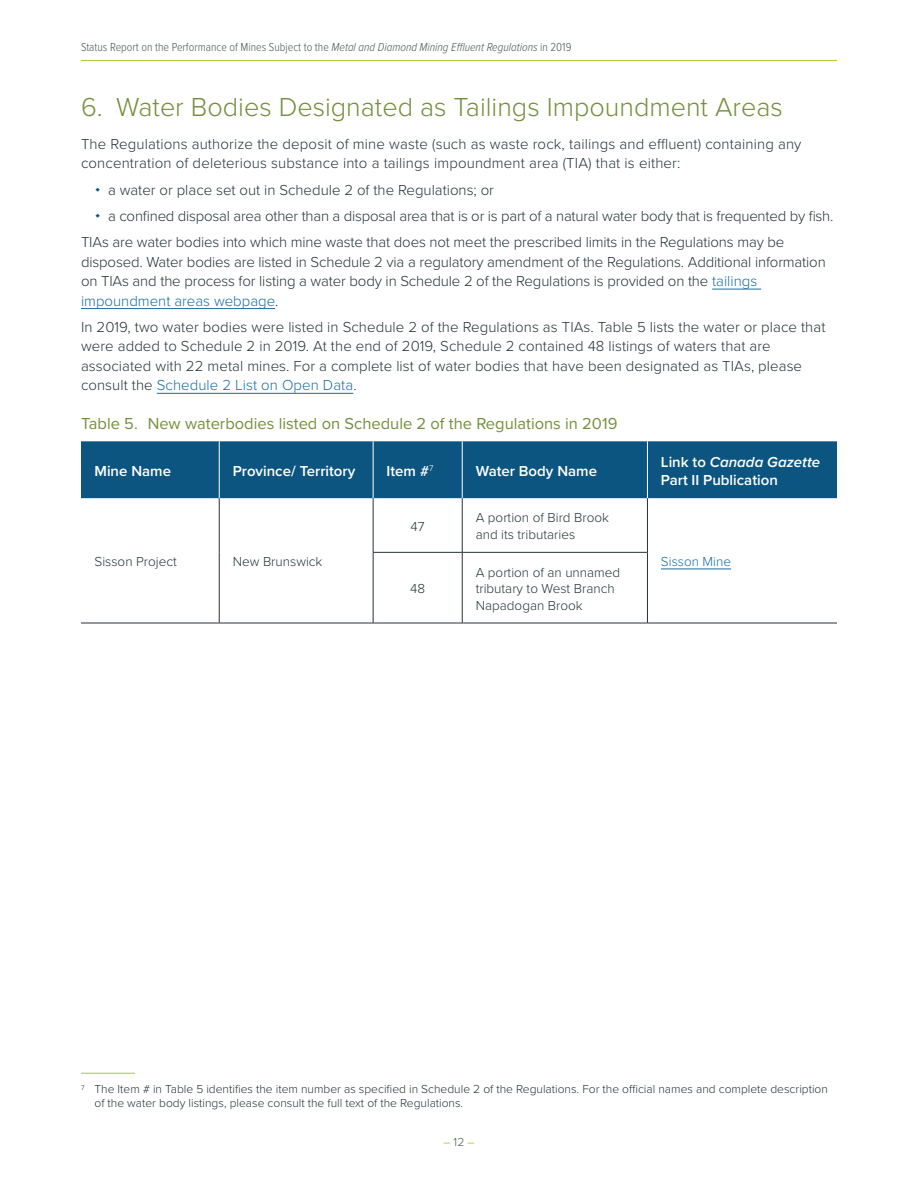
<style>
.page{position:relative;width:918px;height:1188px;background:#fff}
.page>*{position:absolute;margin:0;border:0;box-sizing:border-box;transform-origin:0 0}
.t1{font:300 27px "Proxima Nova";color:#748f3b}
.t2{font:16.5px "Proxima Nova";color:#748f3b}
.Body{font:300 15px/19.5px "Proxima Nova";letter-spacing:.005em;color:#263337}
.Body-2{font:300 15px "Proxima Nova";letter-spacing:-.015em;color:#263337}
.Table-Title{font:600 15px/18px "Proxima Nova";color:#fff}
.Table-Body{font:300 13.5px/16.5px "Proxima Nova";color:#263337}
.Table-Body-2{font:300 13.5px "Proxima Nova";color:#1a6da0}
.Table-Body__Centered{font:300 13.5px "Proxima Nova";color:#263337}
.Footnote{font:300 12px/13.5px "Proxima Nova";color:#263337}
.t3{font:300 12px "Proxima Nova Cond";color:#4e5758}
.t4{font:12px "Proxima Nova";color:#a3cb39}
.s1{font-style:italic}
.s2{color:#1a6da0}
.s3{font-weight:300;color:#4e5758}
</style>
<div class="page">
<hr style="left:81px;top:60px;width:756px;height:1px;background:#a3cb39">
<hr style="left:712px;top:289px;width:49px;height:1px;background:#1a6da0">
<hr style="left:81px;top:308px;width:194px;height:1px;background:#1a6da0">
<hr style="left:157px;top:393px;width:196px;height:1px;background:#1a6da0">
<div style="left:81px;top:441px;width:756px;height:57px;background:#0c5581"></div>
<hr style="left:219px;top:441px;width:1px;height:57px;background:#fff">
<hr style="left:373px;top:441px;width:1px;height:57px;background:#fff">
<hr style="left:462px;top:441px;width:1px;height:57px;background:#fff">
<hr style="left:647px;top:441px;width:1px;height:57px;background:#fff">
<hr style="left:219px;top:498px;width:1px;height:54px;background:#263337">
<hr style="left:219px;top:552px;width:1px;height:71px;background:#263337">
<hr style="left:81px;top:623px;width:138px;height:1px;background:#263337">
<hr style="left:219px;top:623px;width:154px;height:1px;background:#263337">
<hr style="left:373px;top:498px;width:1px;height:54px;background:#263337">
<hr style="left:462px;top:498px;width:1px;height:54px;background:#263337">
<hr style="left:647px;top:498px;width:1px;height:54px;background:#263337">
<hr style="left:647px;top:623px;width:190px;height:1px;background:#263337">
<hr style="left:373px;top:552px;width:89px;height:1px;background:#263337">
<hr style="left:373px;top:553px;width:1px;height:70px;background:#263337">
<hr style="left:462px;top:552px;width:186px;height:1px;background:#263337">
<hr style="left:462px;top:553px;width:1px;height:70px;background:#263337">
<hr style="left:647px;top:553px;width:1px;height:70px;background:#263337">
<hr style="left:373px;top:623px;width:89px;height:1px;background:#263337">
<hr style="left:462px;top:623px;width:185px;height:1px;background:#263337">
<hr style="left:661px;top:569px;width:70px;height:1px;background:#1a6da0">
<hr style="left:81px;top:1073px;width:54px;height:1px;background:#a3cb39">
<p class="t3" style="left:81px;top:38px;width:492px">Status Report on the Performance of Mines Subject to the <span class="s1">Metal and Diamond Mining Effluent Regulations</span> in 2019</p>
<p class="t1" style="left:81px;top:87px;width:703px">6. Water Bodies Designated as Tailings Impoundment Areas</p>
<p class="Body" style="left:81px;top:133px;width:722px">The Regulations authorize the deposit of mine waste (such as waste rock, tailings and effluent) containing any concentration of deleterious substance into a tailings impoundment area (TIA) that is either:</p>
<p class="Body" style="left:108px;top:179px;width:388px">a water or place set out in Schedule 2 of the Regulations; or</p>
<p class="Body-2" style="left:108px;top:205px;width:727px">a confined disposal area other than a disposal area that is or is part of a natural water body that is frequented by fish.</p>
<p class="Body" style="left:81px;top:232px;width:746px">TIAs are water bodies into which mine waste that does not meet the prescribed limits in the Regulations may be disposed. Water bodies are listed in Schedule 2 via a regulatory amendment of the Regulations. Additional information on TIAs and the process for listing a water body in Schedule 2 of the Regulations is provided on the <span class="s2">tailings impoundment areas webpage</span>.</p>
<p class="Body" style="left:81px;top:316px;width:746px">In 2019, two water bodies were listed in Schedule 2 of the Regulations as TIAs. Table 5 lists the water or place that were added to Schedule 2 in 2019. At the end of 2019, Schedule 2 contained 48 listings of waters that are associated with 22 metal mines. For a complete list of water bodies that have been designated as TIAs, please consult the <span class="s2">Schedule 2 List on Open Data</span>.</p>
<p class="t2" style="left:81px;top:411px;width:538px">Table 5. New waterbodies listed on Schedule 2 of the Regulations in 2019</p>
<p class="Table-Title" style="left:94px;top:461px;width:78px">Mine Name</p>
<p class="Table-Title" style="left:233px;top:461px;width:124px">Province/ Territory</p>
<p class="Table-Title" style="left:387px;top:461px;width:48px">Item #<sup>7</sup></p>
<p class="Table-Title" style="left:476px;top:461px;width:123px">Water Body Name</p>
<p class="Table-Title" style="left:661px;top:452px;width:161px">Link to <span class="s1">Canada Gazette<br></span>Part II Publication</p>
<p class="Table-Body" style="left:94px;top:552px;width:84px">Sisson Project</p>
<p class="Table-Body" style="left:233px;top:552px;width:91px">New Brunswick</p>
<p class="Table-Body__Centered" style="left:411px;top:516px;width:16px">47</p>
<p class="Table-Body" style="left:476px;top:509px;width:135px">A portion of Bird Brook and its tributaries</p>
<p class="Table-Body__Centered" style="left:410px;top:578px;width:17px">48</p>
<p class="Table-Body" style="left:476px;top:563px;width:146px">A portion of an unnamed tributary to West Branch<br>Napadogan Brook</p>
<p class="Table-Body-2" style="left:661px;top:551px;width:72px">Sisson Mine</p>
<p class="Footnote" style="left:94px;top:1082px;width:735px;text-indent:-14px"><sup>7</sup> The Item # in Table 5 identifies the item number as specified in Schedule 2 of the Regulations. For the official names and complete description of the water body listings, please consult the full text of the Regulations.</p>
<p class="t4" style="left:443px;top:1133px;width:33px">–<span class="s3">12</span>–</p>
</div>
